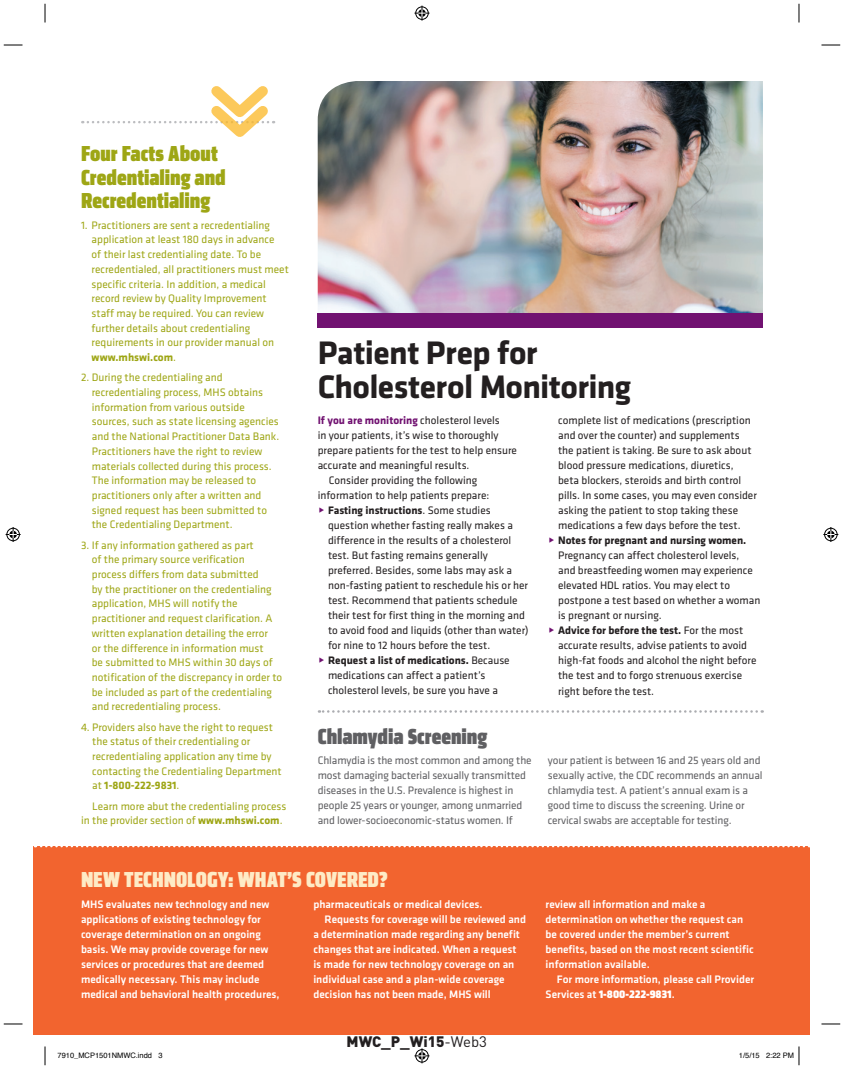
<style>
.page{position:relative;width:844px;height:1069px;background:#fff}
.page>*{position:absolute;margin:0;border:0;box-sizing:border-box;transform-origin:0 0}
.t1{font:700 33.75px/33.8px "Klavika";letter-spacing:-.015em;color:#231f20}
.t2{font:22.5px/23.8px "Klavika Display Bl Cond";color:#9ea615}
.t3{font:22.5px "Klavika Display Bl Cond";color:#feebc6}
.t4{font:22.5px "Klavika Display Bl Cond";color:#5f5f62}
.t5{font:900 15px "DIN";color:#231f20}
.t6{font:11.25px/14.8px "Klavika";color:#9ea615}
.t7{font:11.25px/15px "Klavika";color:#231f20}
.t8{font:500 11.25px/15px "Klavika";color:#fff}
.t9{font:11.25px/15px "Klavika";letter-spacing:-.01em;color:#5f5f62}
.t10{font:700 11.25px "Klavika";color:#231f20}
.t11{font:700 11.25px "Klavika";color:#711271}
.t12{font:11.25px "Klavika Display Bl";color:#fff}
.t13{font:7.5px "Helvetica";color:#000}
.s1{font-weight:700}
.s2{font-weight:400;color:#231f20}
.s3{font-weight:400}
.s4{font-family:"Klavika";font-weight:500}
</style>
<div class="page">
<img style="left:318px;top:81px;width:445px;height:232px">
<div style="left:318px;top:313px;width:445px;height:15px;background:#711271"></div>
<div style="left:34px;top:846px;width:776px;height:189px;background:#f2642f"></div>
<svg style="left:82px;top:86px;width:192px;height:51px"></svg>
<svg style="left:35px;top:846px;width:775px;height:1px"></svg>
<svg style="left:319px;top:710px;width:444px;height:3px"></svg>
<svg style="left:4px;top:44px;width:18px;height:2px"></svg>
<svg style="left:821px;top:44px;width:19px;height:2px"></svg>
<svg style="left:4px;top:1023px;width:18px;height:2px"></svg>
<svg style="left:821px;top:1023px;width:19px;height:2px"></svg>
<svg style="left:44px;top:4px;width:2px;height:18px"></svg>
<svg style="left:44px;top:1046px;width:2px;height:19px"></svg>
<svg style="left:798px;top:4px;width:2px;height:18px"></svg>
<svg style="left:414px;top:6px;width:15px;height:15px"></svg>
<svg style="left:414px;top:1048px;width:15px;height:15px"></svg>
<svg style="left:6px;top:527px;width:15px;height:15px"></svg>
<svg style="left:823px;top:527px;width:15px;height:15px"></svg>
<svg style="left:798px;top:1046px;width:2px;height:19px"></svg>
<h2 class="t2" style="left:81px;top:143px;width:146px">Four Facts About<br>Credentialing and<br>Recredentialing</h2>
<p class="t6" style="left:92px;top:217px;width:199px;text-indent:-11px">1. Practitioners are sent a recredentialing application at least 180 days in advance<br>of their last credentialing date. To be recredentialed, all practitioners must meet specific criteria. In addition, a medical record review by Quality Improvement staff may be required. You can review further details about credentialing requirements in our provider manual on <span class="s1">www.mhswi.com</span>.</p>
<p class="t6" style="left:92px;top:370px;width:189px;text-indent:-11px">2. During the credentialing and recredentialing process, MHS obtains information from various outside sources, such as state licensing agencies and the National Practitioner Data Bank.<br>Practitioners have the right to review materials collected during this process.<br>The information may be released to practitioners only after a written and signed request has been submitted to the Credentialing Department.</p>
<p class="t6" style="left:92px;top:537px;width:192px;text-indent:-11px">3. If any information gathered as part<br>of the primary source verification process differs from data submitted<br>by the practitioner on the credentialing application, MHS will notify the practitioner and request clarification. A written explanation detailing the error<br>or the difference in information must<br>be submitted to MHS within 30 days of notification of the discrepancy in order to be included as part of the credentialing and recredentialing process.</p>
<p class="t6" style="left:92px;top:719px;width:191px;text-indent:-11px">4. Providers also have the right to request the status of their credentialing or recredentialing application any time by contacting the Credentialing Department at <span class="s1">1-800-222-9831</span>.</p>
<p class="t6" style="left:81px;top:798px;width:207px;text-indent:11px">Learn more abut the credentialing process in the provider section of <span class="s1">www.mhswi.com</span>.</p>
<h1 class="t1" style="left:318px;top:335px;width:315px">Patient Prep for<br>Cholesterol Monitoring</h1>
<p class="t11" style="left:318px;top:412px;width:184px">If you are monitoring <span class="s2">cholesterol levels</span></p>
<p class="t7" style="left:318px;top:428px;width:182px">in your patients, it’s wise to thoroughly</p>
<p class="t7" style="left:318px;top:443px;width:201px">prepare patients for the test to help ensure</p>
<p class="t7" style="left:318px;top:458px;width:153px">accurate and meaningful results.</p>
<p class="t7" style="left:329px;top:473px;width:150px">Consider providing the following</p>
<p class="t7" style="left:318px;top:488px;width:173px">information to help patients prepare:</p>
<p class="t10" style="left:328px;top:502px;width:164px">Fasting instructions<span class="s3">. Some studies</span></p>
<p class="t7" style="left:328px;top:518px;width:186px">question whether fasting really makes a</p>
<p class="t7" style="left:328px;top:533px;width:185px">difference in the results of a cholesterol</p>
<p class="t7" style="left:328px;top:548px;width:161px">test. But fasting remains generally</p>
<p class="t7" style="left:328px;top:563px;width:186px">preferred. Besides, some labs may ask a</p>
<p class="t7" style="left:328px;top:578px;width:202px">non-fasting patient to reschedule his or her</p>
<p class="t7" style="left:328px;top:593px;width:191px">test. Recommend that patients schedule</p>
<p class="t7" style="left:328px;top:608px;width:198px">their test for first thing in the morning and</p>
<p class="t7" style="left:328px;top:623px;width:202px">to avoid food and liquids (other than water)</p>
<p class="t7" style="left:328px;top:638px;width:164px">for nine to 12 hours before the test.</p>
<p class="t10" style="left:328px;top:652px;width:183px">Request a list of medications. <span class="s3">Because</span></p>
<p class="t7" style="left:328px;top:668px;width:159px">medications can affect a patient’s</p>
<p class="t7" style="left:328px;top:683px;width:171px">cholesterol levels, be sure you have a</p>
<p class="t7" style="left:558px;top:413px;width:200px">complete list of medications (prescription and over the counter) and supplements the patient is taking. Be sure to ask about blood pressure medications, diuretics, beta blockers, steroids and birth control pills. In some cases, you may even consider asking the patient to stop taking these medications a few days before the test.</p>
<p class="t10" style="left:558px;top:532px;width:190px">Notes for pregnant and nursing women.</p>
<p class="t7" style="left:558px;top:548px;width:204px">Pregnancy can affect cholesterol levels,<br>and breastfeeding women may experience elevated HDL ratios. You may elect to postpone a test based on whether a woman is pregnant or nursing.<br><span class="s1">Advice for before the test.</span> For the most accurate results, advise patients to avoid high-fat foods and alcohol the night before the test and to forgo strenuous exercise</p>
<p class="t7" style="left:558px;top:684px;width:97px">right before the test.</p>
<h2 class="t4" style="left:318px;top:723px;width:171px">Chlamydia Screening</h2>
<p class="t9" style="left:318px;top:753px;width:215px">Chlamydia is the most common and among the most damaging bacterial sexually transmitted diseases in the U.S. Prevalence is highest in people 25 years or younger, among unmarried and lower-socioeconomic-status women. If</p>
<p class="t9" style="left:548px;top:753px;width:216px">your patient is between 16 and 25 years old and sexually active, the CDC recommends an annual chlamydia test. A patient’s annual exam is a good time to discuss the screening. Urine or cervical swabs are acceptable for testing.</p>
<h2 class="t3" style="left:81px;top:866px;width:308px">New Technology: What’s Covered?</h2>
<p class="t8" style="left:81px;top:896px;width:200px">MHS evaluates new technology and new applications of existing technology for coverage determination on an ongoing basis. We may provide coverage for new services or procedures that are deemed medically necessary. This may include medical and behavioral health procedures,</p>
<p class="t8" style="left:313px;top:896px;width:171px">pharmaceuticals or medical devices.</p>
<p class="t8" style="left:324px;top:911px;width:203px">Requests for coverage will be reviewed and</p>
<p class="t8" style="left:313px;top:926px;width:208px">a determination made regarding any benefit</p>
<p class="t8" style="left:313px;top:941px;width:205px">changes that are indicated. When a request</p>
<p class="t8" style="left:313px;top:956px;width:202px">is made for new technology coverage on an</p>
<p class="t8" style="left:313px;top:971px;width:193px">individual case and a plan-wide coverage</p>
<p class="t8" style="left:313px;top:986px;width:179px">decision has not been made, MHS will</p>
<h3 class="t5" style="left:346px;top:1031px;width:142px">MWC_P_Wi15<span class="s3">-Web3</span></h3>
<p class="t8" style="left:545px;top:896px;width:210px">review all information and make a determination on whether the request can be covered under the member’s current benefits, based on the most recent scientific information available.</p>
<p class="t8" style="left:557px;top:971px;width:199px">For more information, please call Provider</p>
<p class="t12" style="left:545px;top:987px;width:131px"><span class="s4">Services at</span> 1-800-222-9831<span class="s4">.</span></p>
<p class="t13" style="left:58px;top:1049px;width:107px">7910_MCP1501NMWC.indd 3</p>
<p class="t13" style="left:739px;top:1049px;width:57px">1/5/15 2:22 PM</p>
</div>
